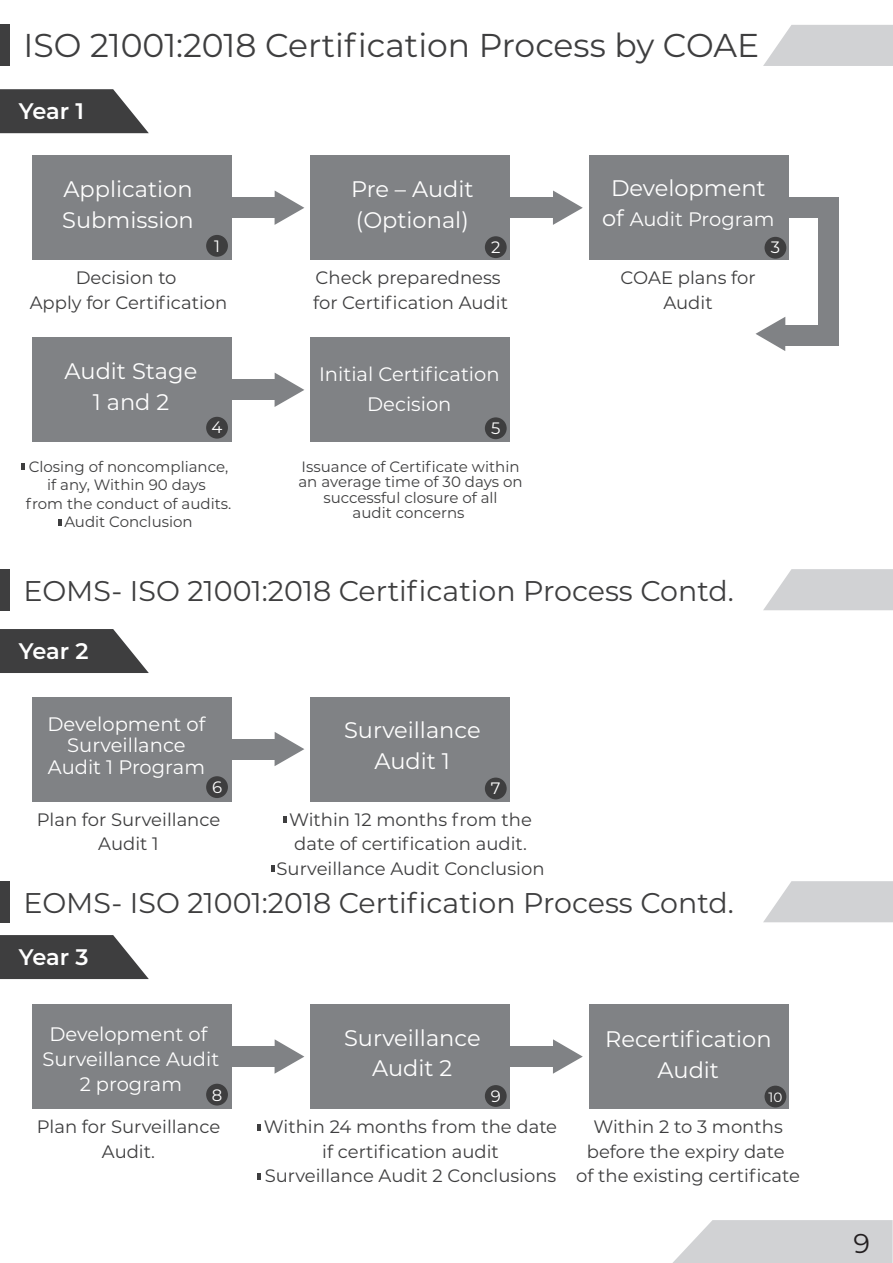
<style>
.page{position:relative;width:893px;height:1263px;background:#fff}
.page>*{position:absolute;margin:0;border:0;box-sizing:border-box;transform-origin:0 0}
.t1{font:33px "Montserrat";color:#3e3e3f}
.t2{font:28.5px "Montserrat";color:#3e3e3f}
.t3{font:27.15px "Montserrat";color:#231f20}
.t4{font:22.5px/30.6px "Montserrat";color:#fff;text-align:center}
.t5{font:600 22.5px "Montserrat";letter-spacing:-.015em;color:#fff}
.t6{font:19.5px/24.6px "Montserrat";color:#fff;text-align:center}
.t7{font:18px/24.6px "Montserrat";color:#3e3e3f;text-align:center}
.t8{font:16.5px "Montserrat";color:#fff}
.t9{font:15px/18.6px "Montserrat";color:#3e3e3f;text-align:center}
.t10{font:13.5px "Montserrat";color:#fff}
.s1{font-size:22.5px}
</style>
<div class="page">
<svg style="left:0;top:89px;width:149px;height:44px;background:#565657"></svg>
<svg style="left:673px;top:1220px;width:220px;height:43px;background:#d5d6d7"></svg>
<svg style="left:763px;top:25px;width:130px;height:41px;background:#d6d6d8"></svg>
<div style="left:1px;top:25px;width:9px;height:41px;background:#3e3e3f"></div>
<div style="left:32px;top:155px;width:199px;height:105px;background:#808285"></div>
<div style="left:225px;top:197px;width:56px;height:21px;background:#808285"></div>
<svg style="left:275px;top:191px;width:29px;height:34px"></svg>
<div style="left:32px;top:337px;width:199px;height:105px;background:#808285"></div>
<div style="left:225px;top:379px;width:56px;height:21px;background:#808285"></div>
<svg style="left:275px;top:373px;width:29px;height:34px"></svg>
<div style="left:310px;top:337px;width:200px;height:105px;background:#808285"></div>
<div style="left:310px;top:155px;width:200px;height:105px;background:#808285"></div>
<div style="left:503px;top:197px;width:56px;height:21px;background:#808285"></div>
<svg style="left:553px;top:190px;width:30px;height:35px"></svg>
<div style="left:589px;top:155px;width:200px;height:105px;background:#808285"></div>
<div style="left:782px;top:197px;width:56px;height:21px;background:#808285"></div>
<div style="left:782px;top:325px;width:56px;height:21px;background:#808285"></div>
<div style="left:818px;top:213px;width:20px;height:119px;background:#808285"></div>
<svg style="left:755px;top:317px;width:30px;height:34px"></svg>
<svg style="left:22px;top:463px;width:3px;height:6px"></svg>
<svg style="left:58px;top:520px;width:3px;height:6px"></svg>
<div style="left:206px;top:235px;width:22px;height:22px;background:#3e3e3f;border-radius:50%"></div>
<div style="left:485px;top:236px;width:22px;height:22px;background:#3e3e3f;border-radius:50%"></div>
<div style="left:764px;top:237px;width:22px;height:22px;background:#3e3e3f;border-radius:50%"></div>
<div style="left:32px;top:1004px;width:199px;height:105px;background:#808285"></div>
<div style="left:225px;top:1046px;width:56px;height:21px;background:#808285"></div>
<svg style="left:275px;top:1039px;width:29px;height:35px"></svg>
<div style="left:310px;top:1004px;width:200px;height:105px;background:#808285"></div>
<div style="left:503px;top:1046px;width:56px;height:21px;background:#808285"></div>
<svg style="left:553px;top:1039px;width:30px;height:35px"></svg>
<div style="left:589px;top:1004px;width:200px;height:105px;background:#808285"></div>
<div style="left:206px;top:1084px;width:22px;height:21px;background:#3e3e3f;border-radius:50%"></div>
<div style="left:485px;top:1085px;width:22px;height:22px;background:#3e3e3f;border-radius:50%"></div>
<div style="left:764px;top:1086px;width:22px;height:21px;background:#3e3e3f;border-radius:50%"></div>
<svg style="left:0;top:629px;width:149px;height:44px;background:#555556"></svg>
<svg style="left:763px;top:569px;width:130px;height:41px;background:#d6d7d8"></svg>
<div style="left:1px;top:569px;width:9px;height:41px;background:#3e3e3f"></div>
<div style="left:32px;top:696px;width:199px;height:105px;background:#808285"></div>
<div style="left:225px;top:739px;width:56px;height:20px;background:#808285"></div>
<svg style="left:275px;top:732px;width:29px;height:34px"></svg>
<div style="left:310px;top:696px;width:200px;height:105px;background:#808285"></div>
<div style="left:206px;top:776px;width:22px;height:22px;background:#3e3e3f;border-radius:50%"></div>
<div style="left:485px;top:778px;width:22px;height:21px;background:#3e3e3f;border-radius:50%"></div>
<div style="left:206px;top:417px;width:22px;height:22px;background:#3e3e3f;border-radius:50%"></div>
<div style="left:485px;top:417px;width:22px;height:22px;background:#3e3e3f;border-radius:50%"></div>
<svg style="left:283px;top:816px;width:3px;height:6px"></svg>
<svg style="left:257px;top:1124px;width:3px;height:6px"></svg>
<svg style="left:257px;top:1173px;width:3px;height:6px"></svg>
<svg style="left:271px;top:865px;width:3px;height:6px"></svg>
<svg style="left:0;top:935px;width:149px;height:44px;background:#555556"></svg>
<svg style="left:763px;top:881px;width:130px;height:41px;background:#d6d7d8"></svg>
<div style="left:1px;top:881px;width:9px;height:41px;background:#3e3e3f"></div>
<h1 class="t1" style="left:23px;top:23px;width:737px">ISO 21001:2018 Certification Process by COAE</h1>
<p class="t5" style="left:19px;top:95px;width:67px">Year 1</p>
<p class="t4" style="left:62px;top:173px;width:133px;text-align:left">Application<br>Submission</p>
<p class="t4" style="left:351px;top:173px;width:124px;text-align:left">Pre – Audit (Optional)</p>
<p class="t4" style="left:611px;top:171px;width:156px">Development</p>
<p class="t6" style="left:602px;top:206px;width:174px"><span class="s1">of</span> Audit Program</p>
<p class="t8" style="left:214px;top:235px;width:7px">1</p>
<p class="t8" style="left:491px;top:236px;width:11px">2</p>
<p class="t8" style="left:771px;top:236px;width:11px">3</p>
<p class="t7" style="left:30px;top:265px;width:199px">Decision to<br>Apply for Certification</p>
<p class="t7" style="left:313px;top:265px;width:196px;text-align:left">Check preparedness for Certification Audit</p>
<p class="t4" style="left:65px;top:355px;width:134px">Audit Stage<br>1 and 2</p>
<p class="t6" style="left:319px;top:358px;width:182px;line-height:30.6px">Initial Certification<br>Decision</p>
<p class="t8" style="left:212px;top:416px;width:12px">4</p>
<p class="t8" style="left:491px;top:417px;width:11px">5</p>
<p class="t9" style="left:26px;top:456px;width:207px">Closing of noncompliance, if any, Within 90 days<br>from the conduct of audits.<br>Audit Conclusion</p>
<p class="t9" style="left:298px;top:458px;width:226px;line-height:15.6px">Issuance of Certificate within an average time of 30 days on successful closure of all<br>audit concerns</p>
<p class="t7" style="left:620px;top:265px;width:137px">COAE plans for<br>Audit</p>
<h2 class="t2" style="left:23px;top:572px;width:712px">EOMS- ISO 21001:2018 Certification Process Contd.</h2>
<p class="t5" style="left:19px;top:635px;width:71px">Year 2</p>
<p class="t6" style="left:47px;top:712px;width:160px;line-height:21.6px">Development of<br>Surveillance<br>Audit 1 Program</p>
<p class="t7" style="left:37px;top:806px;width:185px">Plan for Surveillance<br>Audit 1</p>
<p class="t4" style="left:344px;top:714px;width:138px">Surveillance<br>Audit 1</p>
<p class="t8" style="left:212px;top:776px;width:12px">6</p>
<p class="t8" style="left:491px;top:777px;width:11px">7</p>
<p class="t7" style="left:277px;top:806px;width:269px">Within 12 months from the date of certification audit.<br>Surveillance Audit Conclusion</p>
<h2 class="t2" style="left:23px;top:884px;width:712px">EOMS- ISO 21001:2018 Certification Process Contd.</h2>
<p class="t5" style="left:19px;top:941px;width:71px">Year 3</p>
<p class="t6" style="left:43px;top:1021px;width:178px">Development of<br>Surveillance Audit<br>2 program</p>
<p class="t7" style="left:37px;top:1114px;width:185px">Plan for Surveillance<br>Audit.</p>
<p class="t4" style="left:344px;top:1022px;width:138px">Surveillance<br>Audit 2</p>
<p class="t4" style="left:605px;top:1023px;width:168px">Recertification<br>Audit</p>
<p class="t8" style="left:212px;top:1084px;width:12px">8</p>
<p class="t8" style="left:491px;top:1084px;width:12px">9</p>
<p class="t10" style="left:768px;top:1088px;width:15px">10</p>
<p class="t7" style="left:264px;top:1114px;width:295px">Within 24 months from the date if certification audit<br>Surveillance Audit 2 Conclusions</p>
<p class="t7" style="left:576px;top:1114px;width:225px">Within 2 to 3 months before the expiry date<br>of the existing certificate</p>
<h3 class="t3" style="left:853px;top:1225px;width:18px">9</h3>
</div>
